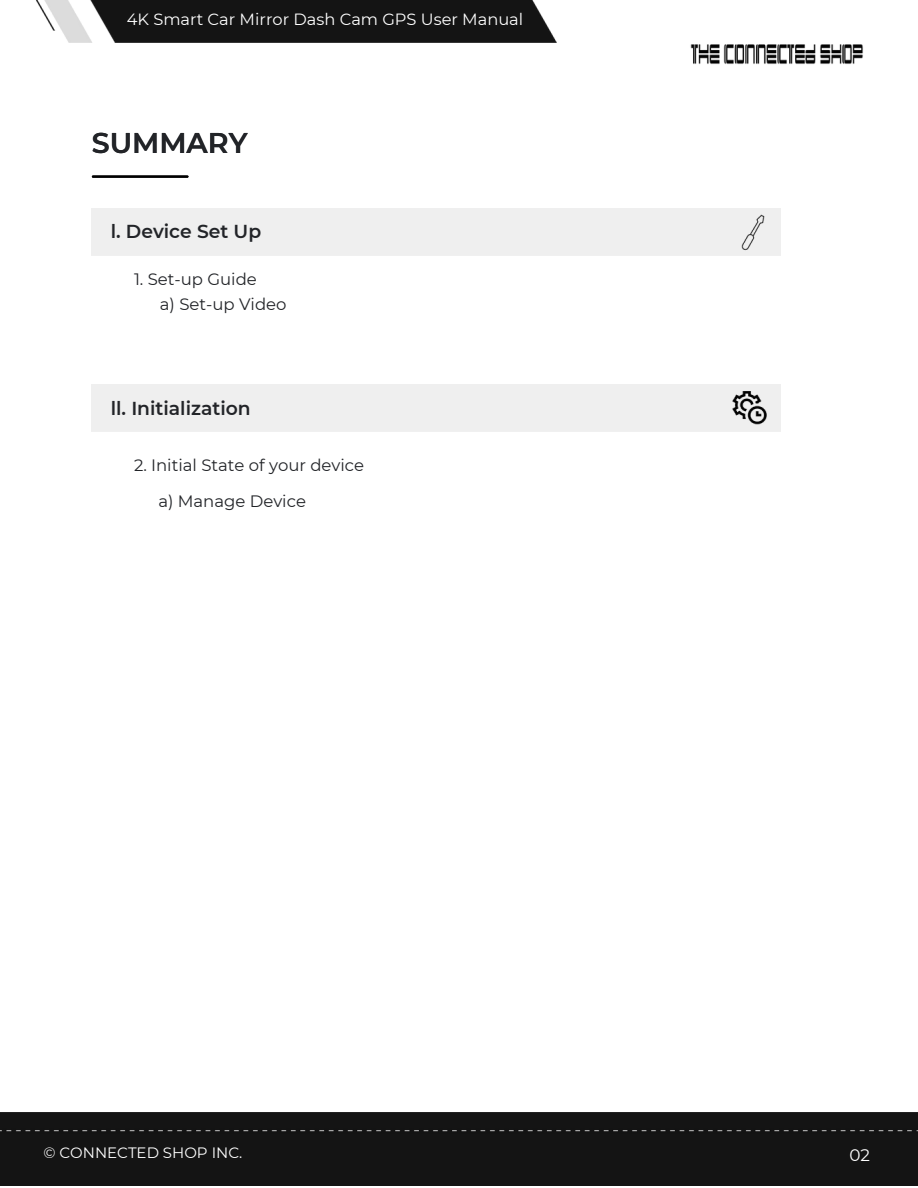
<style>
.page{position:relative;width:918px;height:1188px;background:#fff}
.page>*{position:absolute;margin:0;border:0;box-sizing:border-box;transform-origin:0 0}
.t1{font:600 28.5px "Montserrat";color:#222428}
.t2{font:600 18.75px "Montserrat";color:#222428}
.t3{font:16.8px "Montserrat";color:#fff}
.t4{font:16.5px "Montserrat";color:#222428}
.t5{font:16.2px "Montserrat";color:#fff}
.t6{font:15px "Montserrat";color:#fff}
</style>
<div class="page">
<img style="left:690px;top:44px;width:173px;height:20px">
<div style="left:0;top:1113px;width:918px;height:73px;background:#141414"></div>
<hr style="left:93px;top:175px;width:94px;height:3px;background:#000">
<img style="left:729px;top:212px;width:48px;height:39px">
<img style="left:729px;top:391px;width:42px;height:34px">
<img style="left:36px;top:0;width:520px;height:42px">
<p class="t5" style="left:127px;top:10px;width:398px">4K Smart Car Mirror Dash Cam GPS User Manual</p>
<p class="t1" style="left:92px;top:125px;width:157px">SUMMARY</p>
<p class="t2" style="left:111px;top:220px;width:152px">l. Device Set Up</p>
<p class="t4" style="left:134px;top:269px;width:124px">1. Set-up Guide</p>
<p class="t4" style="left:160px;top:294px;width:128px">a) Set-up Video</p>
<p class="t2" style="left:111px;top:397px;width:141px">ll. Initialization</p>
<p class="t4" style="left:134px;top:455px;width:232px">2. Initial State of your device</p>
<p class="t4" style="left:158px;top:491px;width:149px">a) Manage Device</p>
<p class="t6" style="left:43px;top:1144px;width:200px">© CONNECTED SHOP INC.</p>
<p class="t3" style="left:849px;top:1145px;width:22px">02</p>
</div>
